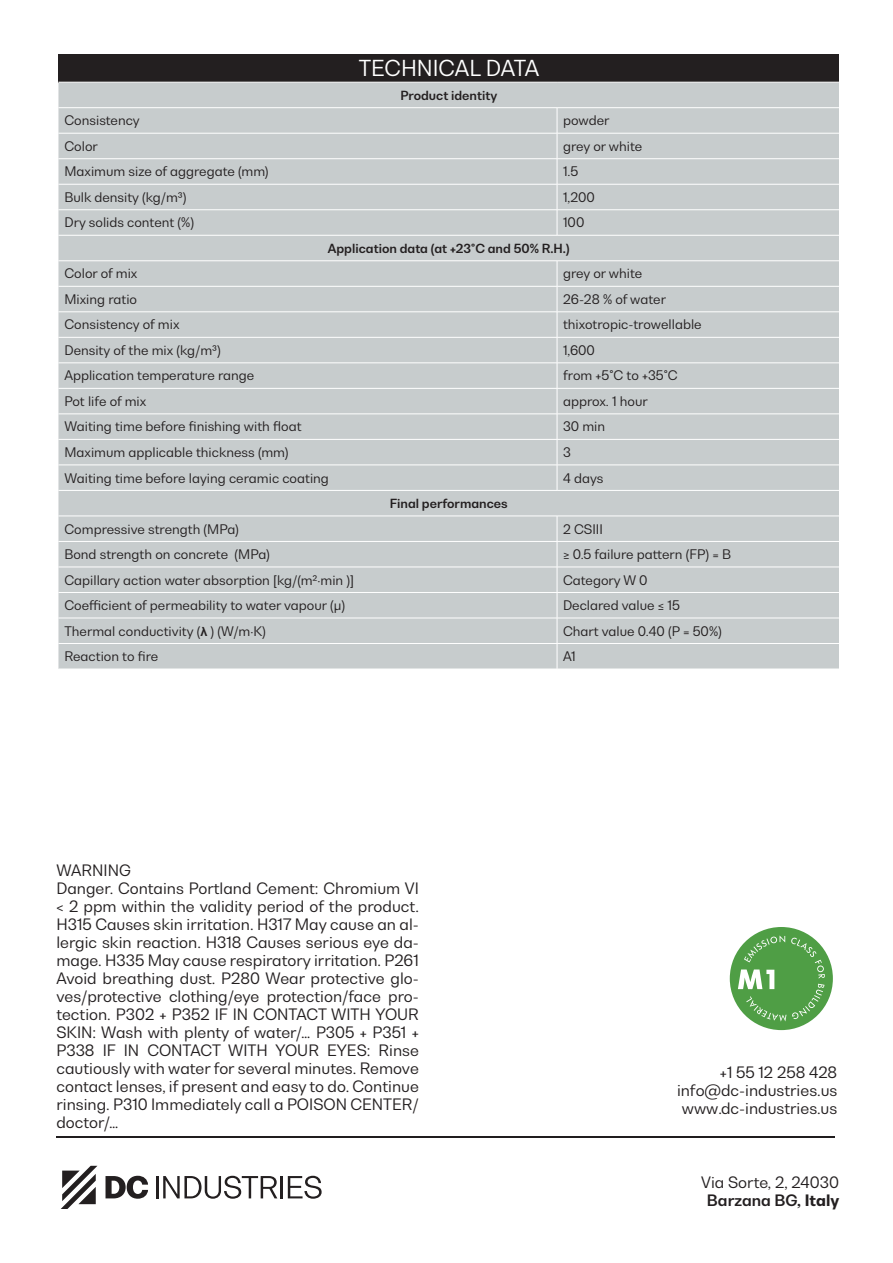
<style>
.page{position:relative;width:893px;height:1263px;background:#fff}
.page>*{position:absolute;margin:0;border:0;box-sizing:border-box;transform-origin:0 0}
.t1{font:21px "Bw Nista Geometric DEMO";color:#fff}
.t2{font:15px/18px "Bw Nista Geometric DEMO";color:#231f20;text-align:right}
.t3{font:12.6px "Bw Nista Geometric DEMO";color:#231f20}
.t4{font:700 12px "Bw Nista Geometric DEMO";color:#231f20}
.s1{font-family:"Arial";font-weight:700}
.s2{font-weight:700}
.s3{font-weight:800}
</style>
<div class="page">
<hr style="left:56px;top:1136px;width:779px;height:1px;background:#201d1e">
<svg style="left:61px;top:1166px;width:36px;height:43px"></svg>
<svg style="left:106px;top:1176px;width:42px;height:23px"></svg>
<hr style="left:156px;top:1176px;width:2px;height:22px;background:#231f20">
<svg style="left:163px;top:1176px;width:114px;height:23px"></svg>
<hr style="left:280px;top:1176px;width:3px;height:22px;background:#231f20">
<svg style="left:288px;top:1176px;width:34px;height:23px"></svg>
<div style="left:730px;top:927px;width:103px;height:103px;background:#4f9e45;border-radius:50%"></div>
<svg style="left:738px;top:935px;width:87px;height:86px"></svg>
<div style="left:58px;top:54px;width:781px;height:28px;background:#231f20"></div>
<div style="left:58px;top:83px;width:781px;height:586px;background:#c7cccd"></div>
<hr style="left:58px;top:107px;width:499px;height:1px;background:#fff">
<hr style="left:557px;top:107px;width:282px;height:1px;background:#fff">
<hr style="left:58px;top:133px;width:499px;height:1px;background:#fff">
<hr style="left:557px;top:133px;width:282px;height:1px;background:#fff">
<hr style="left:58px;top:158px;width:499px;height:1px;background:#fff">
<hr style="left:557px;top:158px;width:282px;height:1px;background:#fff">
<hr style="left:58px;top:184px;width:499px;height:1px;background:#fff">
<hr style="left:557px;top:184px;width:282px;height:1px;background:#fff">
<hr style="left:58px;top:209px;width:499px;height:1px;background:#fff">
<hr style="left:557px;top:209px;width:282px;height:1px;background:#fff">
<svg style="left:557px;top:108px;width:1px;height:127px"></svg>
<hr style="left:58px;top:235px;width:499px;height:1px;background:#fff">
<hr style="left:557px;top:235px;width:282px;height:1px;background:#fff">
<hr style="left:58px;top:260px;width:499px;height:1px;background:#fff">
<hr style="left:557px;top:260px;width:282px;height:1px;background:#fff">
<hr style="left:58px;top:286px;width:499px;height:1px;background:#fff">
<hr style="left:557px;top:286px;width:282px;height:1px;background:#fff">
<hr style="left:58px;top:312px;width:499px;height:1px;background:#fff">
<hr style="left:557px;top:312px;width:282px;height:1px;background:#fff">
<hr style="left:58px;top:337px;width:499px;height:1px;background:#fff">
<hr style="left:557px;top:337px;width:282px;height:1px;background:#fff">
<hr style="left:58px;top:363px;width:499px;height:1px;background:#fff">
<hr style="left:557px;top:363px;width:282px;height:1px;background:#fff">
<svg style="left:557px;top:261px;width:1px;height:229px"></svg>
<svg style="left:557px;top:517px;width:1px;height:152px"></svg>
<hr style="left:58px;top:388px;width:499px;height:1px;background:#fff">
<hr style="left:557px;top:388px;width:282px;height:1px;background:#fff">
<hr style="left:58px;top:414px;width:499px;height:1px;background:#fff">
<hr style="left:557px;top:414px;width:282px;height:1px;background:#fff">
<hr style="left:58px;top:439px;width:499px;height:1px;background:#fff">
<hr style="left:557px;top:439px;width:282px;height:1px;background:#fff">
<hr style="left:58px;top:465px;width:499px;height:1px;background:#fff">
<hr style="left:557px;top:465px;width:282px;height:1px;background:#fff">
<hr style="left:58px;top:490px;width:499px;height:1px;background:#fff">
<hr style="left:557px;top:490px;width:282px;height:1px;background:#fff">
<hr style="left:58px;top:516px;width:499px;height:1px;background:#fff">
<hr style="left:557px;top:516px;width:282px;height:1px;background:#fff">
<hr style="left:58px;top:541px;width:499px;height:1px;background:#fff">
<hr style="left:557px;top:541px;width:282px;height:1px;background:#fff">
<hr style="left:58px;top:567px;width:499px;height:1px;background:#fff">
<hr style="left:557px;top:567px;width:282px;height:1px;background:#fff">
<hr style="left:58px;top:592px;width:499px;height:1px;background:#fff">
<hr style="left:557px;top:592px;width:282px;height:1px;background:#fff">
<hr style="left:58px;top:618px;width:499px;height:1px;background:#fff">
<hr style="left:557px;top:618px;width:282px;height:1px;background:#fff">
<hr style="left:58px;top:643px;width:499px;height:1px;background:#fff">
<hr style="left:557px;top:643px;width:282px;height:1px;background:#fff">
<h1 class="t1" style="left:359px;top:60px;width:182px">TECHNICAL DATA</h1>
<p class="t4" style="left:400px;top:90px;width:98px">Product identity</p>
<p class="t3" style="left:64px;top:115px;width:77px">Consistency</p>
<p class="t3" style="left:563px;top:115px;width:48px">powder</p>
<p class="t3" style="left:64px;top:141px;width:35px">Color</p>
<p class="t3" style="left:563px;top:141px;width:81px">grey or white</p>
<p class="t3" style="left:64px;top:166px;width:206px">Maximum size of aggregate (mm)</p>
<p class="t3" style="left:563px;top:166px;width:17px">1.5</p>
<p class="t3" style="left:64px;top:192px;width:123px">Bulk density (kg/m3)</p>
<p class="t3" style="left:563px;top:192px;width:33px">1,200</p>
<p class="t3" style="left:64px;top:218px;width:131px">Dry solids content (%)</p>
<p class="t3" style="left:563px;top:218px;width:23px">100</p>
<p class="t4" style="left:328px;top:243px;width:243px">Application data (at +23°C and 50% R.H.)</p>
<p class="t3" style="left:64px;top:269px;width:74px">Color of mix</p>
<p class="t3" style="left:563px;top:269px;width:81px">grey or white</p>
<p class="t3" style="left:64px;top:294px;width:74px">Mixing ratio</p>
<p class="t3" style="left:563px;top:294px;width:105px">26-28 % of water</p>
<p class="t3" style="left:64px;top:320px;width:117px">Consistency of mix</p>
<p class="t3" style="left:563px;top:320px;width:140px">thixotropic-trowellable</p>
<p class="t3" style="left:64px;top:345px;width:158px">Density of the mix (kg/m3)</p>
<p class="t3" style="left:563px;top:345px;width:33px">1,600</p>
<p class="t3" style="left:64px;top:371px;width:191px">Application temperature range</p>
<p class="t3" style="left:563px;top:371px;width:116px">from +5°C to +35°C</p>
<p class="t3" style="left:64px;top:396px;width:83px">Pot life of mix</p>
<p class="t3" style="left:563px;top:396px;width:86px">approx. 1 hour</p>
<p class="t3" style="left:64px;top:422px;width:239px">Waiting time before finishing with float</p>
<p class="t3" style="left:563px;top:422px;width:44px">30 min</p>
<p class="t3" style="left:64px;top:447px;width:225px">Maximum applicable thickness (mm)</p>
<p class="t3" style="left:563px;top:447px;width:9px">3</p>
<p class="t3" style="left:64px;top:473px;width:266px">Waiting time before laying ceramic coating</p>
<p class="t3" style="left:563px;top:473px;width:42px">4 days</p>
<p class="t4" style="left:390px;top:498px;width:119px">Final performances</p>
<p class="t3" style="left:64px;top:524px;width:176px">Compressive strength (MPa)</p>
<p class="t3" style="left:563px;top:524px;width:41px">2 CSIII</p>
<p class="t3" style="left:64px;top:549px;width:207px">Bond strength on concrete (MPa)</p>
<p class="t3" style="left:563px;top:549px;width:170px">≥ 0.5 failure pattern (FP) = B</p>
<p class="t3" style="left:64px;top:575px;width:291px">Capillary action water absorption [kg/(m2·min )]</p>
<p class="t3" style="left:563px;top:575px;width:86px">Category W 0</p>
<p class="t3" style="left:64px;top:600px;width:282px">Coefficient of permeability to water vapour (µ)</p>
<p class="t3" style="left:563px;top:600px;width:118px">Declared value ≤ 15</p>
<p class="t3" style="left:64px;top:626px;width:203px">Thermal conductivity (<span class="s1">λ</span> ) (W/m·K)</p>
<p class="t3" style="left:563px;top:626px;width:160px">Chart value 0.40 (P = 50%)</p>
<p class="t3" style="left:64px;top:651px;width:95px">Reaction to fire</p>
<p class="t3" style="left:563px;top:651px;width:14px">A1</p>
<p class="t2" style="left:56px;top:863px;width:364px;text-align:left">WARNING<br>Danger. Contains Portland Cement: Chromium VI &lt; 2 ppm within the validity period of the product.<br>H315 Causes skin irritation. H317 May cause an al&shy;lergic skin reaction. H318 Causes serious eye da&shy;mage. H335 May cause respiratory irritation. P261<br>Avoid breathing dust. P280 Wear protective glo&shy;ves/protective clothing/eye protection/face pro&shy;tection. P302 + P352 IF IN CONTACT WITH YOUR SKIN: Wash with plenty of water/… P305 + P351 + P338 IF IN CONTACT WITH YOUR EYES: Rinse cautiously with water for several minutes. Remove contact lenses, if present and easy to do. Continue rinsing. P310 Immediately call a POISON CENTER/ doctor/…</p>
<p class="t2" style="left:677px;top:1065px;width:162px">+1 55 12 258 428 info@dc-industries.us www.dc-industries.us</p>
<p class="t2" style="left:701px;top:1174px;width:140px;text-align:center">Via Sorte, 2, 24030<br><span class="s2">Barzana BG,</span> <span class="s3">Italy</span></p>
</div>
